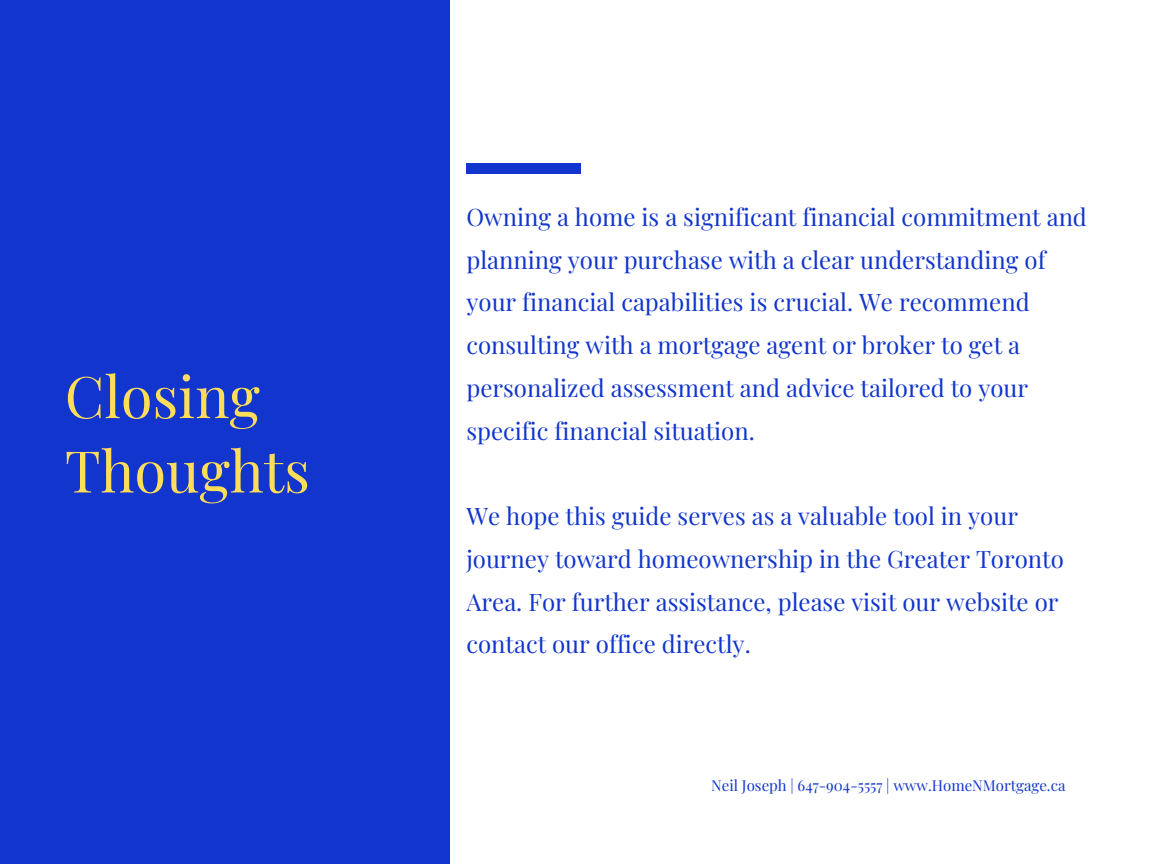
<style>
.page{position:relative;width:1152px;height:864px;background:#1135cd}
.page>*{position:absolute;margin:0;border:0;box-sizing:border-box;transform-origin:0 0}
.t1{font:57.6px/74.4px "Playfair Display";color:#fedd59}
.t2{font:24px/42.8px "Playfair Display";color:#1135cd}
.t3{font:15px "Playfair Display";color:#1135cd}
</style>
<div class="page">
<div style="left:450px;top:0;width:702px;height:864px;background:#fff"></div>
<div style="left:466px;top:163px;width:115px;height:11px;background:#1135cd"></div>
<h1 class="t1" style="left:65px;top:357px;width:247px">Closing<br>Thoughts</h1>
<h2 class="t2" style="left:466px;top:195px;width:622px">Owning a home is a significant financial commitment and planning your purchase with a clear understanding of your financial capabilities is crucial. We recommend consulting with a mortgage agent or broker to get a personalized assessment and advice tailored to your specific financial situation.</h2>
<h2 class="t2" style="left:466px;top:494px;width:599px">We hope this guide serves as a valuable tool in your journey toward homeownership in the Greater Toronto Area. For further assistance, please visit our website or contact our office directly.</h2>
<p class="t3" style="left:711px;top:774px;width:356px">Neil Joseph | 647-904-5557 | www.HomeNMortgage.ca</p>
</div>
